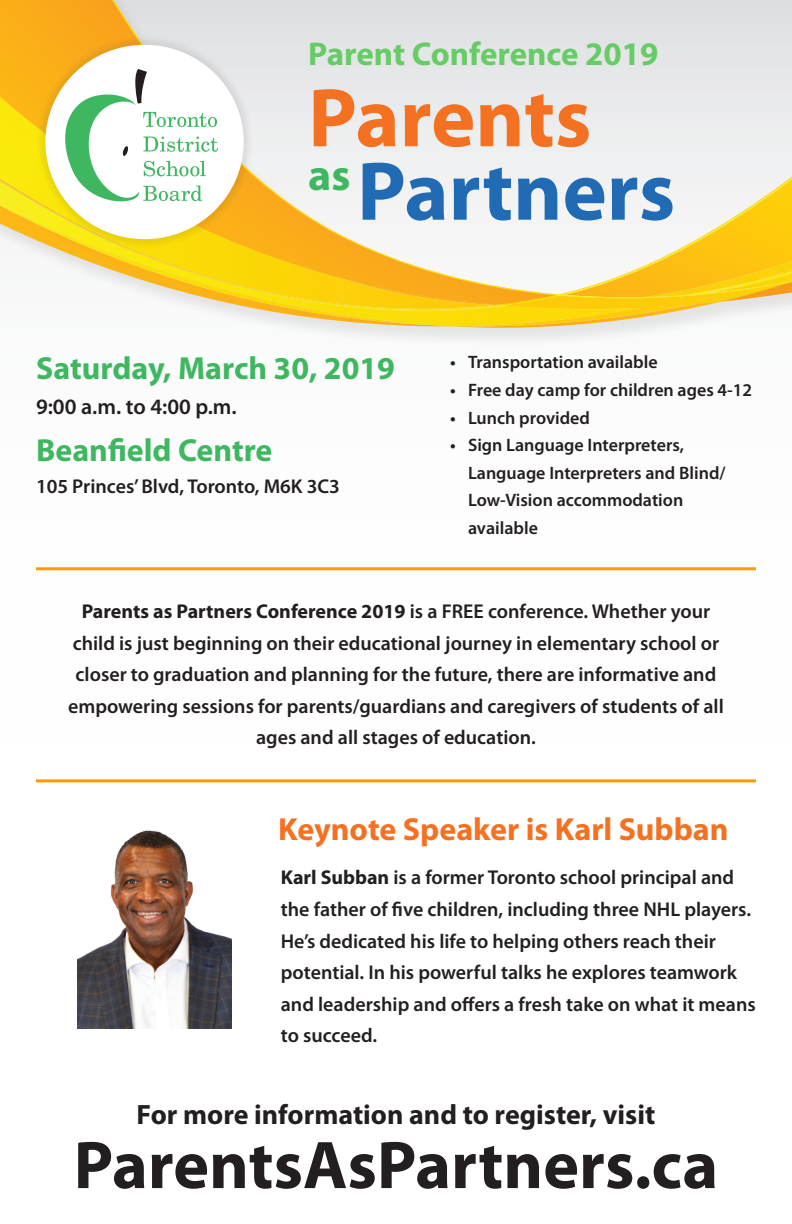
<style>
.page{position:relative;width:792px;height:1224px;background:#fff}
.page>*{position:absolute;margin:0;border:0;box-sizing:border-box;transform-origin:0 0}
.t1{font:700 84px "Myriad Pro";color:#206bb4}
.t2{font:700 84px "Myriad Pro";letter-spacing:-.005em;color:#f37121}
.t3{font:700 68px "Myriad Pro";color:#231f20}
.t4{font:700 44px "Myriad Pro";color:#3eb760}
.t5{font:700 33px "Myriad Pro";color:#6c6}
.t6{font:700 32px "Myriad Pro";color:#3eb760}
.t7{font:700 32px "Myriad Pro";color:#f37121}
.t8{font:700 28px "Myriad Pro";color:#231f20}
.t9{font:600 22px "Myriad Pro";color:#231f20}
.t10{font:600 20px/31.6px "Myriad Pro";color:#231f20;text-align:center}
.t11{font:600 18px/27.6px "Myriad Pro";color:#231f20}
.s1{font-weight:700}
</style>
<div class="page">
<div style="left:0;top:0;width:792px;height:349px;background:#231f20;opacity:.1"></div>
<svg style="left:0;top:0;width:792px;height:177px;background:#e8e4d6"></svg>
<img style="left:0;top:311px;width:339px;height:15px">
<svg style="left:339px;top:311px;width:453px;height:17px"></svg>
<img style="left:0;top:178px;width:792px;height:133px">
<div style="left:35px;top:34px;width:219px;height:216px;background:#231f20;opacity:.1"></div>
<div style="left:45px;top:45px;width:199px;height:194px;background:#fff;border-radius:50%"></div>
<svg style="left:56px;top:69px;width:162px;height:141px"></svg>
<hr style="left:36px;top:779px;width:720px;height:3px;background:#f90">
<hr style="left:36px;top:567px;width:720px;height:3px;background:#f90">
<img style="left:78px;top:830px;width:154px;height:199px">
<h1 class="t5" style="left:308px;top:32px;width:352px">Parent Conference 2019</h1>
<h2 class="t2" style="left:308px;top:63px;width:285px">Parents</h2>
<h2 class="t4" style="left:308px;top:146px;width:44px">as</h2>
<h2 class="t1" style="left:357px;top:137px;width:320px">Partners</h2>
<p class="t6" style="left:36px;top:347px;width:361px">Saturday, March 30, 2019</p>
<p class="t9" style="left:36px;top:393px;width:202px">9:00 a.m. to 4:00 p.m.</p>
<p class="t6" style="left:36px;top:430px;width:238px">Beanfield Centre</p>
<p class="t10" style="left:36px;top:470px;width:305px">105 Princes’ Blvd, Toronto, M6K 3C3</p>
<p class="t11" style="left:450px;top:348px;width:209px">• Transportation available</p>
<p class="t11" style="left:450px;top:376px;width:304px">• Free day camp for children ages 4-12</p>
<p class="t11" style="left:450px;top:403px;width:142px">• Lunch provided</p>
<p class="t11" style="left:468px;top:431px;width:259px;text-indent:-18px">• Sign Language Interpreters,<br>Language Interpreters and Blind/<br>Low-Vision accommodation available</p>
<p class="t10" style="left:68px;top:595px;width:657px"><span class="s1">Parents as Partners Conference 2019</span> is a FREE conference. Whether your child is just beginning on their educational journey in elementary school or closer to graduation and planning for the future, there are informative and empowering sessions for parents/guardians and caregivers of students of all ages and all stages of education.</p>
<p class="t7" style="left:278px;top:808px;width:452px">Keynote Speaker is Karl Subban</p>
<p class="t10" style="left:281px;top:861px;width:477px;text-align:left"><span class="s1">Karl Subban</span> is a former Toronto school principal and the father of five children, including three NHL players.<br>He’s dedicated his life to helping others reach their potential. In his powerful talks he explores teamwork and leadership and offers a fresh take on what it means to succeed.</p>
<p class="t8" style="left:137px;top:1097px;width:520px">For more information and to register, visit</p>
<p class="t3" style="left:74px;top:1121px;width:646px">ParentsAsPartners.ca</p>
</div>
